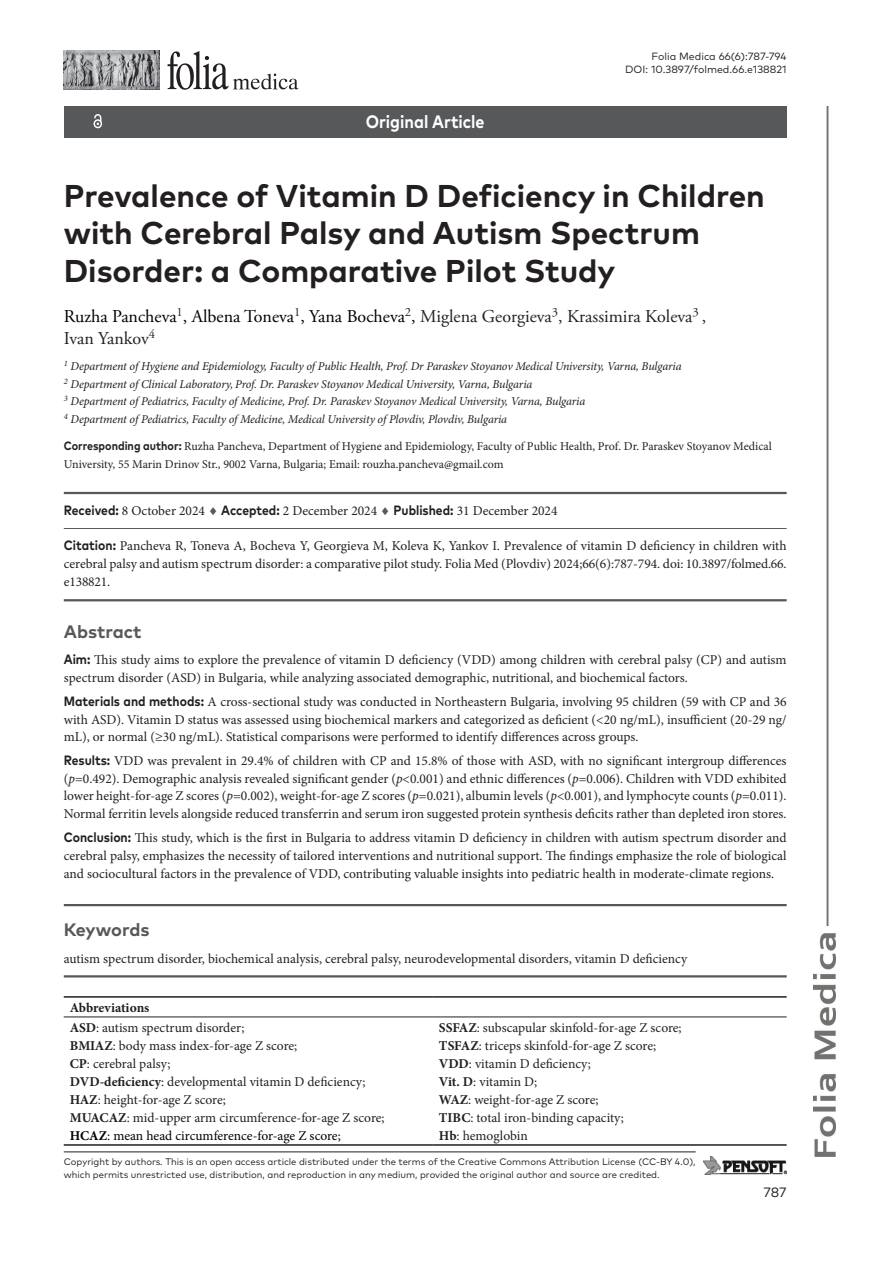
<style>
.page{position:relative;width:893px;height:1263px;background:#fff}
.page>*{position:absolute;margin:0;border:0;box-sizing:border-box;transform-origin:0 0}
._1F_-_Article_Title{font:700 31.5px/37.8px "FF Mark Pro";color:#231f20}
._1F_-_Authors{font:18px/21.6px "Adobe Garamond Pro";color:#231f20}
.t1{font:700 18px "FF Mark Pro";color:#fff;scale:.9 1}
._1F_-_Abstract{font:700 18px "FF Mark Pro";color:#57585a}
._1F_-_Keywords{font:700 18px "FF Mark Pro";letter-spacing:-.01em;color:#57585a}
._1F_-_Abstract-2{font:13.5px/17.5px "Minion Pro";color:#231f20;text-align:justify}
.TAB_-_TableText{font:13.5px/18px "Minion Pro";color:#231f20}
._1F_-_Citation{font:13.5px/18px "Minion Pro";letter-spacing:-.01em;color:#231f20;text-align:justify}
._1F_-_Keywords-2{font:13.5px "Minion Pro";color:#231f20}
._1F_-_Dates{font:13.5px "Minion Pro";color:#231f20}
.TAB_-_TableHeader{font:700 13.5px "Minion Pro";letter-spacing:-.005em;color:#231f20}
.t2{font:13.5px "FF Mark Pro";color:#231f20}
._1F_-_Affiliations{font:italic 12px "Minion Pro";letter-spacing:-.01em;color:#231f20}
._1F_-_Corr_author{font:12px/18px "Minion Pro";color:#231f20}
.F1_-_Master_Header_1st_page{font:10.5px "FF Mark Pro";color:#231f20}
.t3{font:9.45px/12.6px "FF Mark Pro";color:#231f20}
.s1{color:#000}
.s2{font-family:"FF Mark Pro";font-weight:700}
.s3{color:#57585a}
.s4{font-style:italic}
.s5{font-weight:700}
.s6{font-weight:700;color:#000}
</style>
<div class="page">
<img style="left:813px;top:106px;width:22px;height:1051px">
<img style="left:64px;top:51px;width:96px;height:38px">
<svg style="left:168px;top:51px;width:130px;height:39px"></svg>
<hr style="left:64px;top:1151px;width:632px;height:1px;background:#231f20">
<img style="left:703px;top:1157px;width:84px;height:17px">
<div style="left:64px;top:106px;width:723px;height:32px;background:#57585a"></div>
<svg style="left:94px;top:114px;width:8px;height:14px"></svg>
<hr style="left:64px;top:492px;width:723px;height:2px;background:#57585a">
<hr style="left:64px;top:528px;width:723px;height:1px;background:#57585a">
<hr style="left:64px;top:599px;width:723px;height:2px;background:#57585a">
<hr style="left:64px;top:904px;width:723px;height:2px;background:#57585a">
<hr style="left:64px;top:975px;width:723px;height:2px;background:#57585a">
<hr style="left:64px;top:996px;width:369px;height:2px;background:#231f20">
<hr style="left:433px;top:996px;width:354px;height:2px;background:#231f20">
<hr style="left:64px;top:1016px;width:369px;height:1px;background:#231f20">
<hr style="left:433px;top:1016px;width:354px;height:1px;background:#231f20">
<hr style="left:64px;top:1144px;width:369px;height:2px;background:#231f20">
<hr style="left:433px;top:1144px;width:354px;height:2px;background:#231f20">
<p class="t1" style="left:366px;top:108px;width:134px">Original Article</p>
<p class="F1_-_Master_Header_1st_page" style="left:652px;top:48px;width:137px">Folia Medica 66(6):787-794</p>
<p class="F1_-_Master_Header_1st_page" style="left:625px;top:61px;width:163px">DOI: 10.3897/folmed.66.e138821</p>
<p class="_1F_-_Article_Title" style="left:64px;top:174px;width:703px">Prevalence of Vitamin D Deficiency in Children with Cerebral Palsy and Autism Spectrum<br>Disorder: a Comparative Pilot Study</p>
<p class="_1F_-_Authors" style="left:64px;top:306px;width:644px"><span class="s1">Ruzha Pancheva</span><sup>1</sup><span class="s1">, Albena Toneva</span><sup>1</sup><span class="s1">, Yana Bocheva</span><sup>2</sup><span class="s1">,</span> Miglena Georgieva<sup>3</sup>, Krassimira Koleva<sup>3</sup> ,<br>Ivan Yankov<sup>4</sup></p>
<p class="_1F_-_Affiliations" style="left:64px;top:358px;width:619px"><sup>1</sup> Department of Hygiene and Epidemiology, Faculty of Public Health, Prof. Dr Paraskev Stoyanov Medical University, Varna, Bulgaria</p>
<p class="_1F_-_Affiliations" style="left:64px;top:375px;width:470px"><sup>2</sup> Department of Clinical Laboratory, Prof. Dr. Paraskev Stoyanov Medical University, Varna, Bulgaria</p>
<p class="_1F_-_Affiliations" style="left:64px;top:393px;width:523px"><sup>3</sup> Department of Pediatrics, Faculty of Medicine, Prof. Dr. Paraskev Stoyanov Medical University, Varna, Bulgaria</p>
<p class="_1F_-_Affiliations" style="left:64px;top:411px;width:445px"><sup>4</sup> Department of Pediatrics, Faculty of Medicine, Medical University of Plovdiv, Plovdiv, Bulgaria</p>
<p class="_1F_-_Corr_author" style="left:64px;top:437px;width:709px"><span class="s2">Corresponding author:</span> Ruzha Pancheva, Department of Hygiene and Epidemiology, Faculty of Public Health, Prof. Dr. Paraskev Stoyanov Medical<br>University, 55 Marin Drinov Str., 9002 Varna, Bulgaria; Email: rouzha.pancheva@gmail.com</p>
<p class="_1F_-_Dates" style="left:64px;top:502px;width:495px"><span class="s2">Received:</span> 8 October 2024 <span class="s3">♦</span> <span class="s2">Accepted:</span> 2 December 2024 <span class="s3">♦</span> <span class="s2">Published:</span> 31 December 2024</p>
<p class="_1F_-_Citation" style="left:64px;top:537px;width:724px"><span class="s2">Citation:</span> Pancheva R, Toneva A, Bocheva Y, Georgieva M, Koleva K, Yankov I. Prevalence of vitamin D deficiency in children with cerebral palsy and autism spectrum disorder: a comparative pilot study. Folia Med (Plovdiv) 2024;66(6):787-794. doi: 10.3897/folmed.66. e138821.</p>
<p class="_1F_-_Abstract" style="left:64px;top:618px;width:79px">Abstract</p>
<p class="_1F_-_Abstract-2" style="left:64px;top:651px;width:724px"><span class="s2">Aim:</span> This study aims to explore the prevalence of vitamin D deficiency (VDD) among children with cerebral palsy (CP) and autism spectrum disorder (ASD) in Bulgaria, while analyzing associated demographic, nutritional, and biochemical factors.</p>
<p class="_1F_-_Abstract-2" style="left:64px;top:693px;width:724px"><span class="s2">Materials and methods:</span> A cross-sectional study was conducted in Northeastern Bulgaria, involving 95 children (59 with CP and 36 with ASD). Vitamin D status was assessed using biochemical markers and categorized as deficient (&lt;20 ng/mL), insufficient (20-29 ng/ mL), or normal (≥30 ng/mL). Statistical comparisons were performed to identify differences across groups.</p>
<p class="_1F_-_Abstract-2" style="left:64px;top:752px;width:724px"><span class="s2">Results:</span> VDD was prevalent in 29.4% of children with CP and 15.8% of those with ASD, with no significant intergroup differences (<span class="s4">p</span>=0.492). Demographic analysis revealed significant gender (<span class="s4">p</span>&lt;0.001) and ethnic differences (<span class="s4">p</span>=0.006). Children with VDD exhibited lower height-for-age Z scores (<span class="s4">p</span>=0.002), weight-for-age Z scores (<span class="s4">p</span>=0.021), albumin levels (<span class="s4">p</span>&lt;0.001), and lymphocyte counts (<span class="s4">p</span>=0.011).<br>Normal ferritin levels alongside reduced transferrin and serum iron suggested protein synthesis deficits rather than depleted iron stores.</p>
<p class="_1F_-_Abstract-2" style="left:64px;top:828px;width:724px;line-height:18px"><span class="s2">Conclusion:</span> This study, which is the first in Bulgaria to address vitamin D deficiency in children with autism spectrum disorder and cerebral palsy, emphasizes the necessity of tailored interventions and nutritional support. The findings emphasize the role of biological and sociocultural factors in the prevalence of VDD, contributing valuable insights into pediatric health in moderate-climate regions.</p>
<p class="_1F_-_Keywords" style="left:64px;top:916px;width:87px">Keywords</p>
<p class="_1F_-_Keywords-2" style="left:64px;top:949px;width:625px">autism spectrum disorder, biochemical analysis, cerebral palsy, neurodevelopmental disorders, vitamin D deficiency</p>
<p class="TAB_-_TableHeader" style="left:70px;top:998px;width:81px">Abbreviations</p>
<p class="TAB_-_TableText" style="left:70px;top:1018px;width:316px"><span class="s5">ASD</span>: autism spectrum disorder;<br><span class="s5">BMIAZ</span>: body mass index-for-age Z score;<br><span class="s5">CP</span>: cerebral palsy;<br><span class="s5">DVD-deficiency</span>: developmental vitamin D deficiency; <span class="s5">HAZ</span>: height-for-age Z score;<br><span class="s5">MUACAZ</span>: mid-upper arm circumference-for-age Z score; <span class="s6">HCAZ</span><span class="s1">: mean head circumference-for-age Z score;</span></p>
<p class="TAB_-_TableText" style="left:439px;top:1018px;width:244px"><span class="s5">SSFAZ</span>: subscapular skinfold-for-age Z score;<br><span class="s5">TSFAZ</span>: triceps skinfold-for-age Z score;<br><span class="s5">VDD</span>: vitamin D deficiency;<br><span class="s5">Vit. D</span>: vitamin D;<br><span class="s5">WAZ</span>: weight-for-age Z score;<br><span class="s5">TIBC</span>: total iron-binding capacity;<br><span class="s5">Hb</span>: hemoglobin</p>
<p class="t3" style="left:64px;top:1154px;width:633px">Copyright by authors<span class="s4">.</span> This is an open access article distributed under the terms of the Creative Commons Attribution License (CC-BY 4.0), which permits unrestricted use, distribution, and reproduction in any medium, provided the original author and source are credited.</p>
<p class="t2" style="left:763px;top:1182px;width:25px">787</p>
</div>
